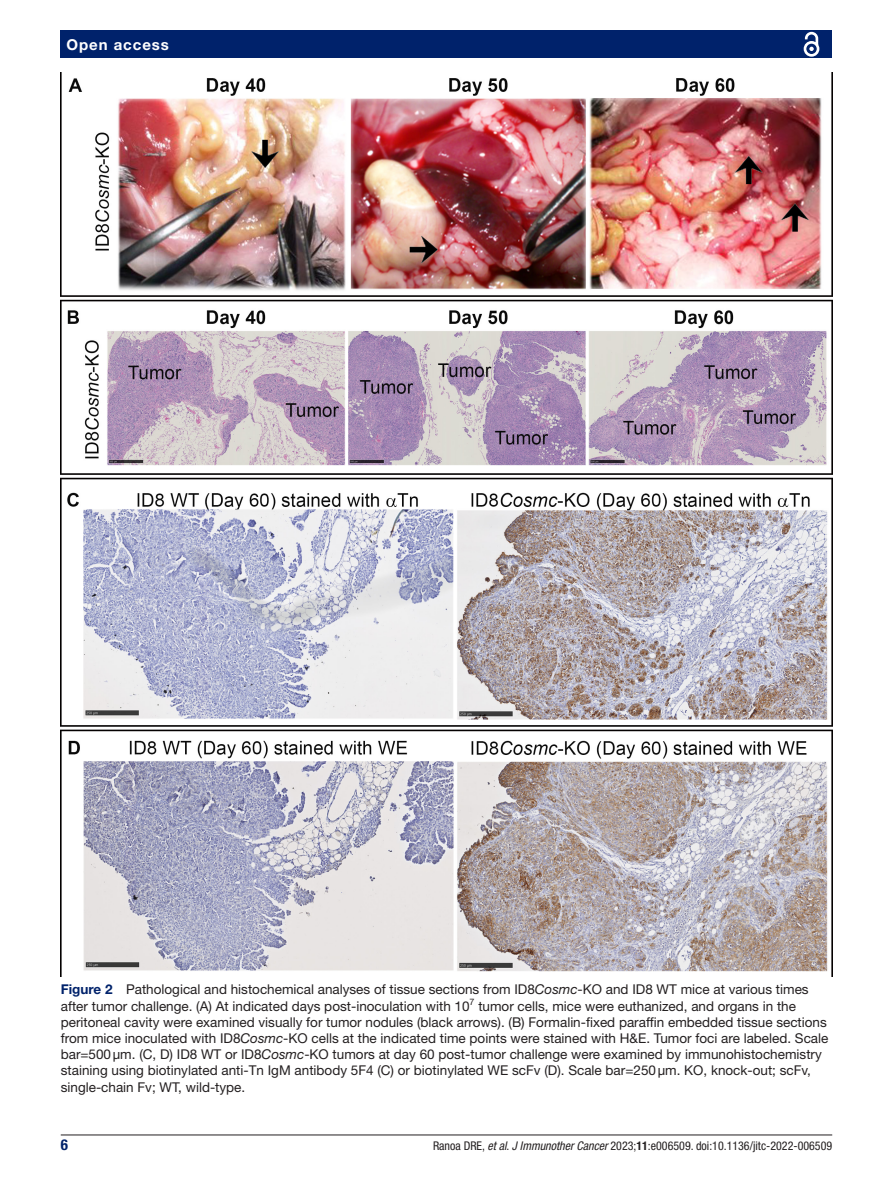
<style>
.page{position:relative;width:893px;height:1191px;background:#fff}
.page>*{position:absolute;margin:0;border:0;box-sizing:border-box;transform-origin:0 0}
.t1{font:700 15px "Helvetica Neue LT Std";letter-spacing:.065em;color:#fff}
.t2{font:700 condensed 15px "Helvetica Neue LT Std";color:#00226b}
.t3{font:13.5px/16.2px "Helvetica Neue LT Std";color:#231f20}
.t4{font:condensed 12px "Helvetica Neue LT Std";color:#231f20}
.s1{font-weight:700;color:#00226b}
.s2{font-style:italic}
.s3{font-weight:700}
</style>
<div class="page">
<hr style="left:61px;top:1134px;width:771px;height:1px;background:#231f20">
<div style="left:61px;top:31px;width:771px;height:27px;background:#00226b"></div>
<svg style="left:803px;top:31px;width:17px;height:26px"></svg>
<img style="left:61px;top:73px;width:771px;height:903px">
<p class="t1" style="left:66px;top:35px;width:104px">Open access</p>
<p class="t3" style="left:61px;top:981px;width:769px"><span class="s1">Figure 2</span> Pathological and histochemical analyses of tissue sections from ID8<span class="s2">Cosmc</span>-KO and ID8 WT mice at various times after tumor challenge. (A) At indicated days post-inoculation with 10<sup>7</sup> tumor cells, mice were euthanized, and organs in the peritoneal cavity were examined visually for tumor nodules (black arrows). (B) Formalin-fixed paraffin embedded tissue sections from mice inoculated with ID8<span class="s2">Cosmc</span>-KO cells at the indicated time points were stained with H&amp;E. Tumor foci are labeled. Scale bar=500µm. (C, D) ID8 WT or ID8<span class="s2">Cosmc</span>-KO tumors at day 60 post-tumor challenge were examined by immunohistochemistry staining using biotinylated anti-Tn IgM antibody 5F4 (C) or biotinylated WE scFv (D). Scale bar=250µm. KO, knock-out; scFv, single-chain Fv; WT, wild-type.</p>
<p class="t2" style="left:61px;top:1135px;width:9px">6</p>
<p class="t4" style="left:433px;top:1138px;width:401px">Ranoa DRE, <span class="s2">et al</span>. <span class="s2">J Immunother Cancer</span> 2023;<span class="s3">11</span>:e006509. doi:10.1136/jitc-2022-006509</p>
</div>
